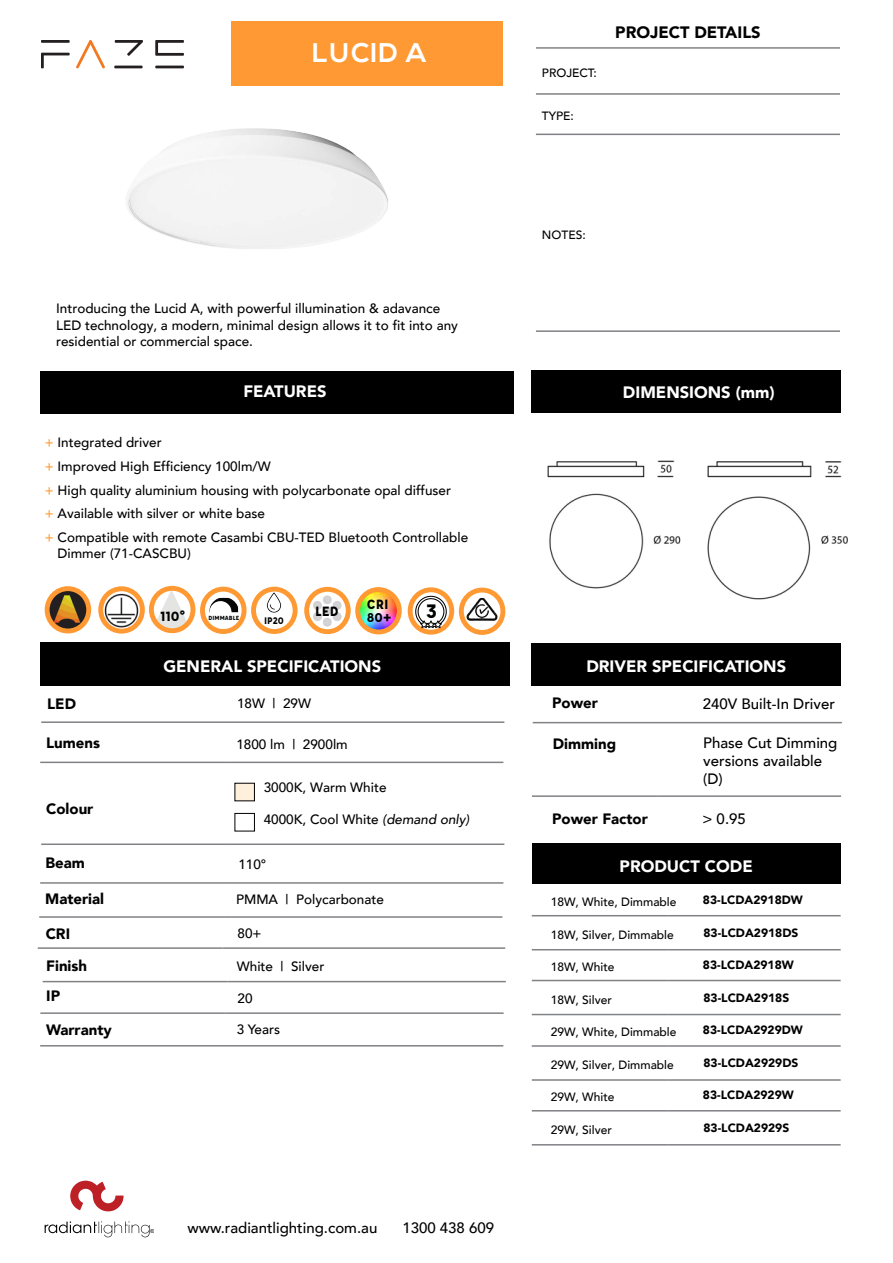
<style>
.page{position:relative;width:893px;height:1263px;background:#fff}
.page>*{position:absolute;margin:0;border:0;box-sizing:border-box;transform-origin:0 0}
.t1{font:700 27px "Nexa";letter-spacing:.055em;color:#fff}
.t2{font:700 21.3px "Affogato";color:#000}
.t3{font:900 16.5px "Avenir";color:#fff}
.t4{font:900 16.5px "Avenir";color:#000}
.t5{font:500 15px/18px "Avenir";color:#000}
.t6{font:900 15px "Avenir";color:#000}
.t7{font:700 14.7px "Affogato";color:#000}
.t8{font:700 14.1px "Affogato";color:#000}
.t9{font:500 13.5px/23.7px "Avenir";color:#000}
.t10{font:500 12px "Avenir";color:#000}
.t11{font:900 12px "Avenir";color:#000}
.t12{font:700 10.5px "Affogato";color:#000}
.t13{font:700 6.6px "Affogato";color:#000}
.s1{color:#f93}
.s2{font-style:italic}
</style>
<div class="page">
<img style="left:47px;top:589px;width:41px;height:41px">
<img style="left:99px;top:586px;width:46px;height:43px">
<img style="left:357px;top:591px;width:42px;height:41px">
<img style="left:152px;top:590px;width:39px;height:39px;border-radius:20px">
<div style="left:41px;top:371px;width:473px;height:42px;background:#000"></div>
<div style="left:40px;top:643px;width:470px;height:43px;background:#000"></div>
<div style="left:231px;top:21px;width:271px;height:64px;background:#f93"></div>
<svg style="left:70px;top:1181px;width:54px;height:30px"></svg>
<svg style="left:45px;top:1221px;width:109px;height:16px"></svg>
<hr style="left:41px;top:721px;width:185px;height:2px;background:#808285">
<hr style="left:226px;top:721px;width:278px;height:2px;background:#808285">
<hr style="left:40px;top:762px;width:185px;height:1px;background:#808285">
<hr style="left:225px;top:762px;width:278px;height:1px;background:#808285">
<hr style="left:41px;top:843px;width:185px;height:2px;background:#808285">
<hr style="left:226px;top:843px;width:278px;height:2px;background:#808285">
<hr style="left:40px;top:882px;width:185px;height:2px;background:#808285">
<hr style="left:225px;top:882px;width:278px;height:2px;background:#808285">
<hr style="left:39px;top:916px;width:185px;height:2px;background:#808285">
<hr style="left:224px;top:916px;width:278px;height:2px;background:#808285">
<hr style="left:43px;top:981px;width:184px;height:1px;background:#808285">
<hr style="left:227px;top:981px;width:279px;height:1px;background:#808285">
<hr style="left:40px;top:1012px;width:185px;height:2px;background:#808285">
<hr style="left:225px;top:1012px;width:279px;height:2px;background:#808285">
<div style="left:531px;top:644px;width:309px;height:42px;background:#000"></div>
<hr style="left:533px;top:722px;width:125px;height:1px;background:#808285">
<hr style="left:658px;top:722px;width:184px;height:1px;background:#808285">
<hr style="left:532px;top:795px;width:125px;height:2px;background:#808285">
<hr style="left:657px;top:795px;width:184px;height:2px;background:#808285">
<div style="left:532px;top:844px;width:309px;height:40px;background:#000"></div>
<hr style="left:532px;top:915px;width:136px;height:1px;background:#808285">
<hr style="left:668px;top:915px;width:173px;height:1px;background:#808285">
<hr style="left:532px;top:949px;width:136px;height:1px;background:#808285">
<hr style="left:668px;top:949px;width:173px;height:1px;background:#808285">
<hr style="left:536px;top:47px;width:136px;height:2px;background:#808285">
<hr style="left:672px;top:47px;width:168px;height:2px;background:#808285">
<hr style="left:536px;top:93px;width:136px;height:2px;background:#808285">
<hr style="left:672px;top:93px;width:168px;height:2px;background:#808285">
<hr style="left:536px;top:134px;width:136px;height:1px;background:#808285">
<hr style="left:672px;top:134px;width:168px;height:1px;background:#808285">
<hr style="left:536px;top:330px;width:136px;height:2px;background:#808285">
<hr style="left:672px;top:330px;width:168px;height:2px;background:#808285">
<div style="left:200px;top:587px;width:47px;height:47px;border:5px solid #f93;border-radius:50%"></div>
<div style="left:251px;top:587px;width:47px;height:47px;border:5px solid #f93;border-radius:50%"></div>
<div style="left:355px;top:587px;width:47px;height:47px;border:5px solid #f93;border-radius:50%"></div>
<div style="left:408px;top:587px;width:46px;height:48px;border:5px solid #f93;border-radius:50%"></div>
<div style="left:459px;top:588px;width:46px;height:47px;border:5px solid #f93;border-radius:50%"></div>
<div style="left:235px;top:783px;width:19px;height:18px;background:#fff0dc"></div>
<div style="left:235px;top:813px;width:20px;height:18px;border:1px solid #000"></div>
<div style="left:531px;top:370px;width:309px;height:42px;background:#000"></div>
<svg style="left:155px;top:40px;width:29px;height:15px"></svg>
<hr style="left:41px;top:40px;width:29px;height:3px;background:#241f21">
<svg style="left:41px;top:53px;width:29px;height:15px"></svg>
<svg style="left:115px;top:40px;width:28px;height:15px"></svg>
<svg style="left:82px;top:40px;width:17px;height:15px"></svg>
<img style="left:304px;top:586px;width:47px;height:49px">
<img style="left:209px;top:598px;width:29px;height:15px">
<img style="left:465px;top:598px;width:33px;height:23px">
<img style="left:264px;top:592px;width:21px;height:21px">
<img style="left:413px;top:594px;width:36px;height:35px">
<hr style="left:38px;top:947px;width:185px;height:2px;background:#808285">
<hr style="left:223px;top:947px;width:282px;height:2px;background:#808285">
<div style="left:149px;top:586px;width:46px;height:47px;border:5px solid #f93;border-radius:50%"></div>
<div style="left:98px;top:586px;width:47px;height:48px;border:5px solid #f93;border-radius:50%"></div>
<hr style="left:40px;top:1045px;width:185px;height:1px;background:#808285">
<hr style="left:225px;top:1045px;width:278px;height:1px;background:#808285">
<img style="left:547px;top:460px;width:301px;height:140px">
<hr style="left:532px;top:980px;width:136px;height:1px;background:#808285">
<hr style="left:668px;top:980px;width:173px;height:1px;background:#808285">
<hr style="left:532px;top:1014px;width:136px;height:1px;background:#808285">
<hr style="left:668px;top:1014px;width:173px;height:1px;background:#808285">
<hr style="left:532px;top:1045px;width:136px;height:2px;background:#808285">
<hr style="left:668px;top:1045px;width:173px;height:2px;background:#808285">
<hr style="left:532px;top:1079px;width:136px;height:2px;background:#808285">
<hr style="left:668px;top:1079px;width:173px;height:2px;background:#808285">
<hr style="left:532px;top:1110px;width:136px;height:1px;background:#808285">
<hr style="left:668px;top:1110px;width:173px;height:1px;background:#808285">
<hr style="left:532px;top:1144px;width:136px;height:1px;background:#808285">
<hr style="left:668px;top:1144px;width:173px;height:1px;background:#808285">
<div style="left:45px;top:586px;width:46px;height:47px;border:5px solid #f93;border-radius:50%"></div>
<img style="left:76px;top:55px;width:387px;height:194px">
<h1 class="t1" style="left:312px;top:37px;width:116px">LUCID A</h1>
<p class="t9" style="left:56px;top:300px;width:403px;line-height:16.2px">Introducing the Lucid A, with powerful illumination &amp; adavance<br>LED technology, a modern, minimal design allows it to fit into any residential or commercial space.</p>
<p class="t3" style="left:243px;top:377px;width:85px">FEATURES</p>
<p class="t9" style="left:45px;top:430px;width:425px"><span class="s1">+</span> Integrated driver<br><span class="s1">+</span> Improved High Efficiency 100lm/W<br><span class="s1">+</span> High quality aluminium housing with polycarbonate opal diffuser<br><span class="s1">+</span> Available with silver or white base<br><span class="s1">+</span> Compatible with remote Casambi CBU-TED Bluetooth Controllable</p>
<p class="t9" style="left:58px;top:541px;width:135px">Dimmer (71-CASCBU)</p>
<p class="t7" style="left:160px;top:607px;width:27px">110°</p>
<p class="t7" style="left:367px;top:595px;width:24px">CRI</p>
<p class="t7" style="left:315px;top:601px;width:25px">LED</p>
<p class="t13" style="left:209px;top:613px;width:32px">DIMMABLE</p>
<p class="t8" style="left:367px;top:608px;width:27px">80+</p>
<p class="t12" style="left:264px;top:613px;width:21px">IP20</p>
<p class="t3" style="left:163px;top:652px;width:219px">GENERAL SPECIFICATIONS</p>
<p class="t6" style="left:47px;top:691px;width:30px">LED</p>
<p class="t9" style="left:237px;top:691px;width:76px">18W | 29W</p>
<p class="t6" style="left:46px;top:729px;width:55px">Lumens</p>
<p class="t9" style="left:236px;top:731px;width:113px">1800 lm | 2900lm</p>
<h2 class="t2" style="left:426px;top:597px;width:13px">3</h2>
<p class="t6" style="left:46px;top:795px;width:49px">Colour</p>
<p class="t9" style="left:264px;top:775px;width:124px">3000K, Warm White</p>
<p class="t9" style="left:264px;top:807px;width:207px">4000K, Cool White <span class="s2">(demand only)</span></p>
<p class="t6" style="left:46px;top:850px;width:41px">Beam</p>
<p class="t9" style="left:238px;top:851px;width:29px">110°</p>
<p class="t6" style="left:45px;top:886px;width:60px">Material</p>
<p class="t9" style="left:236px;top:887px;width:149px">PMMA | Polycarbonate</p>
<p class="t6" style="left:46px;top:921px;width:26px">CRI</p>
<p class="t9" style="left:238px;top:921px;width:26px">80+</p>
<p class="t6" style="left:46px;top:952px;width:42px">Finish</p>
<p class="t9" style="left:237px;top:953px;width:89px">White | Silver</p>
<p class="t6" style="left:46px;top:983px;width:15px">IP</p>
<p class="t9" style="left:237px;top:986px;width:17px">20</p>
<p class="t6" style="left:46px;top:1017px;width:67px">Warranty</p>
<p class="t9" style="left:237px;top:1017px;width:45px">3 Years</p>
<p class="t5" style="left:187px;top:1218px;width:192px">www.radiantlighting.com.au</p>
<p class="t5" style="left:402px;top:1218px;width:93px">1300 438 609</p>
<p class="t10" style="left:542px;top:62px;width:56px">PROJECT:</p>
<p class="t10" style="left:542px;top:106px;width:34px">TYPE:</p>
<p class="t4" style="left:615px;top:18px;width:147px">PROJECT DETAILS</p>
<p class="t10" style="left:542px;top:224px;width:45px">NOTES:</p>
<p class="t3" style="left:623px;top:378px;width:153px">DIMENSIONS (mm)</p>
<p class="t3" style="left:586px;top:652px;width:201px">DRIVER SPECIFICATIONS</p>
<p class="t6" style="left:552px;top:690px;width:47px">Power</p>
<p class="t6" style="left:553px;top:731px;width:65px">Dimming</p>
<p class="t5" style="left:703px;top:733px;width:136px">Phase Cut Dimming versions available (D)</p>
<p class="t5" style="left:703px;top:694px;width:134px">240V Built-In Driver</p>
<p class="t6" style="left:552px;top:806px;width:97px">Power Factor</p>
<p class="t5" style="left:702px;top:809px;width:45px">&gt; 0.95</p>
<p class="t3" style="left:620px;top:852px;width:135px">PRODUCT CODE</p>
<p class="t10" style="left:551px;top:891px;width:127px">18W, White, Dimmable</p>
<p class="t10" style="left:551px;top:924px;width:125px">18W, Silver, Dimmable</p>
<p class="t11" style="left:703px;top:889px;width:101px">83-LCDA2918DW</p>
<p class="t11" style="left:703px;top:922px;width:96px">83-LCDA2918DS</p>
<p class="t10" style="left:551px;top:956px;width:65px">18W, White</p>
<p class="t10" style="left:551px;top:989px;width:63px">18W, Silver</p>
<p class="t10" style="left:551px;top:1021px;width:127px">29W, White, Dimmable</p>
<p class="t10" style="left:551px;top:1054px;width:125px">29W, Silver, Dimmable</p>
<p class="t10" style="left:551px;top:1086px;width:65px">29W, White</p>
<p class="t10" style="left:551px;top:1119px;width:63px">29W, Silver</p>
<p class="t11" style="left:703px;top:954px;width:92px">83-LCDA2918W</p>
<p class="t11" style="left:703px;top:987px;width:87px">83-LCDA2918S</p>
<p class="t11" style="left:703px;top:1019px;width:101px">83-LCDA2929DW</p>
<p class="t11" style="left:703px;top:1053px;width:96px">83-LCDA2929DS</p>
<p class="t11" style="left:703px;top:1084px;width:92px">83-LCDA2929W</p>
<p class="t11" style="left:703px;top:1118px;width:87px">83-LCDA2929S</p>
</div>
